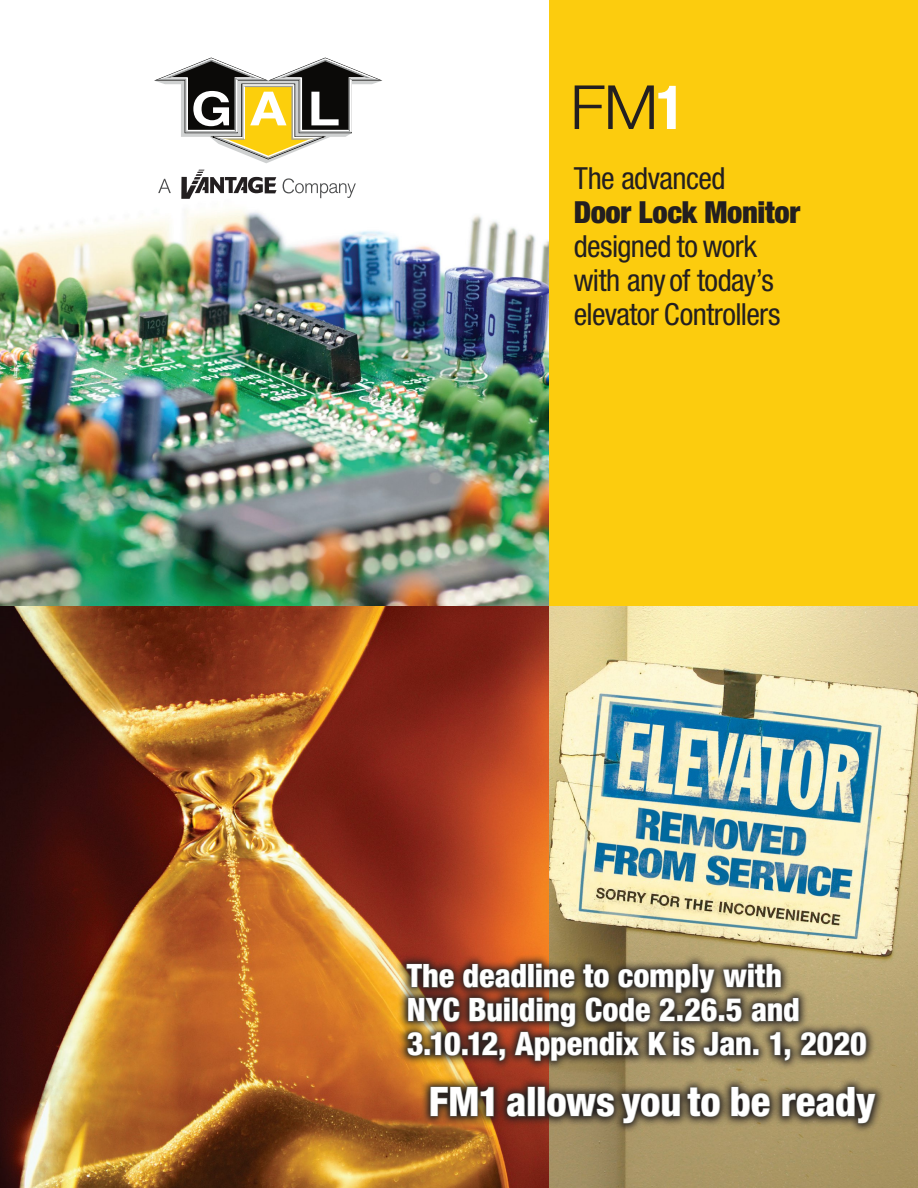
<style>
.page{position:relative;width:918px;height:1188px;background:#fff}
.page>*{position:absolute;margin:0;border:0;box-sizing:border-box;transform-origin:0 0}
.t1{font:300 60.9px "Helvetica Neue";color:#231f20;scale:1.08 1}
.t2{font:800 condensed 40.65px "Helvetica Neue";letter-spacing:-.005em;color:#fff}
.t3{font:800 condensed 32.25px/33.9px "Helvetica Neue";letter-spacing:-.005em;color:#fff}
.t4{font:condensed 30.45px/33.9px "Helvetica Neue";letter-spacing:-.02em;color:#231f20}
.t5{font:900 condensed 30.45px "Helvetica Neue";letter-spacing:-.01em;color:#231f20}
.s1{font-weight:700;font-stretch:condensed;color:#fff}
</style>
<div class="page">
<img style="left:0;top:35px;width:550px;height:572px">
<div style="left:550px;top:0;width:368px;height:1188px;background:#fccc0e"></div>
<img style="left:0;top:607px;width:918px;height:581px">
<svg style="left:397px;top:954px;width:488px;height:179px;background:#a47d4d"></svg>
<svg style="left:406px;top:962px;width:461px;height:100px;background:#65543f"></svg>
<svg style="left:430px;top:1086px;width:64px;height:31px;background:#46392d"></svg>
<svg style="left:507px;top:1093px;width:20px;height:24px"></svg>
<div style="left:528px;top:1087px;width:7px;height:29px;border:1px solid #66665c"></div>
<div style="left:538px;top:1087px;width:7px;height:29px;border:1px solid #66665c"></div>
<svg style="left:547px;top:1093px;width:68px;height:24px;background:#3a3632"></svg>
<svg style="left:621px;top:1093px;width:59px;height:31px;background:#474137"></svg>
<svg style="left:687px;top:1087px;width:34px;height:30px"></svg>
<svg style="left:731px;top:1086px;width:39px;height:31px"></svg>
<svg style="left:782px;top:1086px;width:94px;height:38px;background:#544c3d"></svg>
<svg style="left:154px;top:58px;width:228px;height:105px"></svg>
<svg style="left:158px;top:179px;width:13px;height:14px"></svg>
<svg style="left:283px;top:178px;width:73px;height:20px"></svg>
<svg style="left:181px;top:170px;width:96px;height:29px"></svg>
<h1 class="t1" style="left:570px;top:70px;width:108px">FM<span class="s1">1</span></h1>
<p class="t4" style="left:574px;top:161px;width:153px">The advanced</p>
<p class="t5" style="left:574px;top:193px;width:228px">Door Lock Monitor</p>
<p class="t4" style="left:574px;top:229px;width:208px">designed to work with any of today’s elevator Controllers</p>
<p class="t3" style="left:407px;top:958px;width:462px">The deadline to comply with<br>NYC Building Code 2.26.5 and<br>3.10.12, Appendix K is Jan. 1, 2020</p>
<p class="t2" style="left:429px;top:1076px;width:449px">FM1 allows you to be ready</p>
</div>
